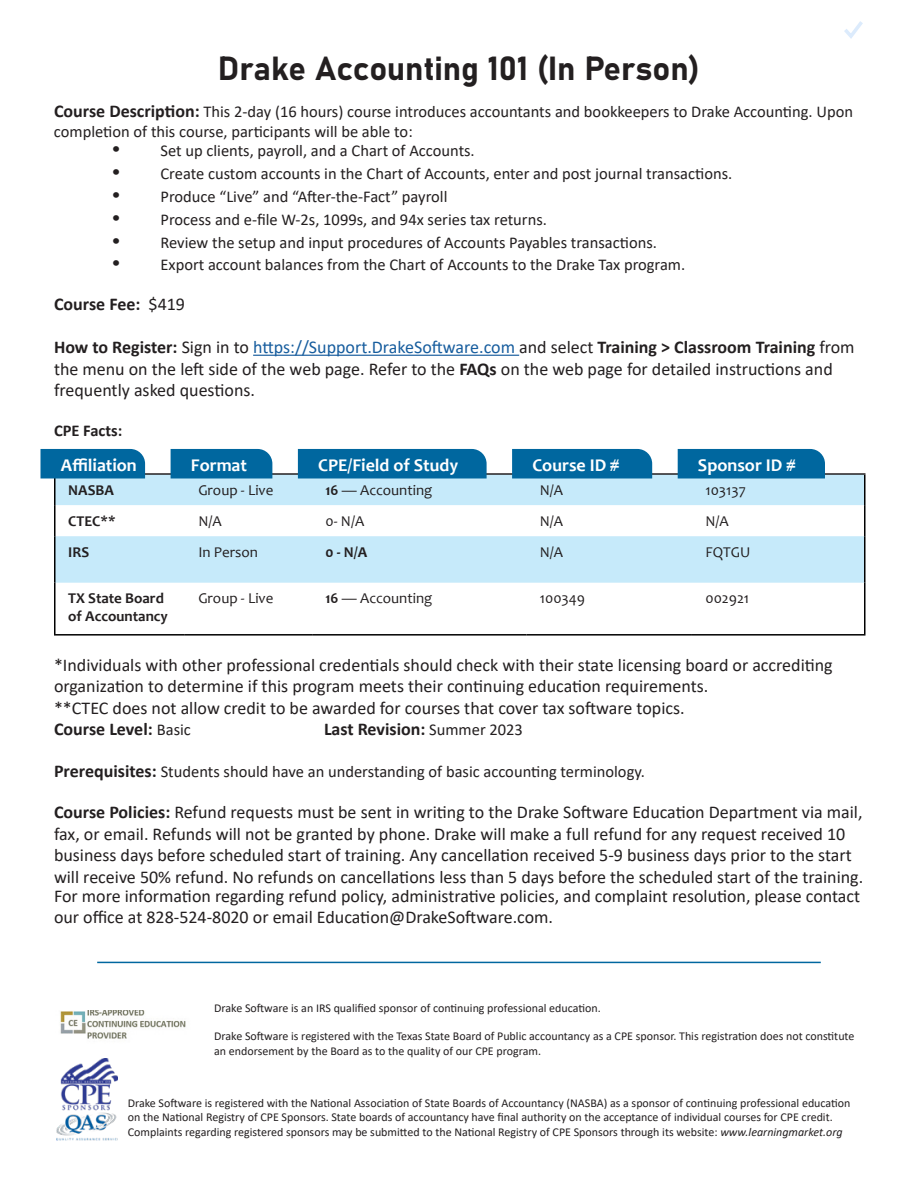
<style>
.page{position:relative;width:918px;height:1188px;background:#fff}
.page>*{position:absolute;margin:0;border:0;box-sizing:border-box;transform-origin:0 0}
.t1{font:33px "Bahnschrift";color:#231f20}
.t2{font:18px/21.6px "Calibri";color:#231f20}
.t3{font:700 18px "Calibri";color:#231f20}
.Table_-_Header{font:700 18px "Candara";color:#fff}
.t4{font:16.5px/19.8px "Calibri";color:#231f20}
.t5{font:700 16.5px "Calibri";color:#231f20}
.Table_-_Cell{font:15px "Candara";color:#231f20}
.Table_-_Cell-2{font:700 15px/18px "Candara";color:#231f20}
.Certifications{font:12px/14.4px "Calibri";color:#231f20}
.s1{font-weight:700;font-size:18px}
.s2{font-family:"Times New Roman";font-weight:700;font-size:21px}
.s3{font-weight:400}
.s4{font-weight:700}
.s5{color:#175d9e}
.s6{font-weight:400;font-size:16.5px}
.s7{font-style:italic}
</style>
<div class="page">
<img style="left:60px;top:1010px;width:126px;height:29px">
<img style="left:56px;top:1059px;width:62px;height:82px">
<hr style="left:253px;top:355px;width:266px;height:1px;background:#175d9e">
<svg style="left:56px;top:475px;width:808px;height:108px;fill:#c6eafa"></svg>
<hr style="left:54px;top:505px;width:2px;height:31px;background:#000">
<hr style="left:54px;top:536px;width:2px;height:47px;background:#000">
<hr style="left:54px;top:583px;width:2px;height:51px;background:#000">
<hr style="left:54px;top:634px;width:131px;height:2px;background:#000">
<hr style="left:185px;top:634px;width:127px;height:2px;background:#000">
<hr style="left:312px;top:634px;width:214px;height:2px;background:#000">
<hr style="left:526px;top:634px;width:166px;height:2px;background:#000">
<hr style="left:864px;top:505px;width:2px;height:31px;background:#000">
<hr style="left:864px;top:536px;width:2px;height:47px;background:#000">
<hr style="left:864px;top:583px;width:2px;height:51px;background:#000">
<hr style="left:692px;top:634px;width:173px;height:2px;background:#000">
<hr style="left:54px;top:475px;width:2px;height:30px;background:#000">
<hr style="left:864px;top:475px;width:2px;height:30px;background:#000">
<hr style="left:54px;top:473px;width:131px;height:2px;background:#231f20">
<hr style="left:185px;top:473px;width:127px;height:2px;background:#231f20">
<hr style="left:312px;top:473px;width:214px;height:2px;background:#231f20">
<hr style="left:526px;top:473px;width:166px;height:2px;background:#231f20">
<hr style="left:692px;top:473px;width:173px;height:2px;background:#231f20">
<div style="left:40px;top:449px;width:105px;height:29px;background:#00679f"></div>
<div style="left:171px;top:449px;width:101px;height:29px;background:#00679f"></div>
<div style="left:298px;top:449px;width:189px;height:29px;background:#00679f"></div>
<div style="left:512px;top:449px;width:140px;height:29px;background:#00679f"></div>
<div style="left:678px;top:449px;width:147px;height:29px;background:#00679f"></div>
<hr style="left:97px;top:962px;width:724px;height:1px;background:#00679f">
<svg style="left:844px;top:21px;width:19px;height:18px"></svg>
<h1 class="t1" style="left:218px;top:44px;width:484px">Drake Accounting 101 (In Person)</h1>
<p class="t4" style="left:54px;top:101px;width:801px"><span class="s1">Course Description:</span> This 2-day (16 hours) course introduces accountants and bookkeepers to Drake Accounting. Upon completion of this course, participants will be able to:</p>
<p class="t4" style="left:112px;top:141px;width:364px"><span class="s2">•</span> Set up clients, payroll, and a Chart of Accounts.</p>
<p class="t4" style="left:112px;top:163px;width:621px"><span class="s2">•</span> Create custom accounts in the Chart of Accounts, enter and post journal transactions.</p>
<p class="t4" style="left:112px;top:186px;width:336px"><span class="s2">•</span> Produce “Live” and “After-the-Fact” payroll</p>
<p class="t4" style="left:112px;top:209px;width:436px"><span class="s2">•</span> Process and e-file W-2s, 1099s, and 94x series tax returns.</p>
<p class="t4" style="left:112px;top:232px;width:546px"><span class="s2">•</span> Review the setup and input procedures of Accounts Payables transactions.</p>
<p class="t4" style="left:112px;top:255px;width:574px"><span class="s2">•</span> Export account balances from the Chart of Accounts to the Drake Tax program.</p>
<p class="t3" style="left:54px;top:291px;width:133px">Course Fee: <span class="s3">$419</span></p>
<p class="t2" style="left:54px;top:336px;width:802px"><span class="s4">How to Register:</span> Sign in to <span class="s5">https://Support.DrakeSoftware.com</span> and select <span class="s4">Training &gt; Classroom Training</span> from the menu on the left side of the web page. Refer to the <span class="s4">FAQs</span> on the web page for detailed instructions and frequently asked questions.</p>
<p class="t5" style="left:54px;top:419px;width:70px">CPE Facts:</p>
<p class="Table_-_Header" style="left:61px;top:454px;width:78px">Affiliation</p>
<p class="Table_-_Header" style="left:191px;top:454px;width:58px">Format</p>
<p class="Table_-_Header" style="left:318px;top:454px;width:142px">CPE/Field of Study</p>
<p class="Table_-_Header" style="left:532px;top:454px;width:88px">Course ID #</p>
<p class="Table_-_Header" style="left:698px;top:454px;width:99px">Sponsor ID #</p>
<p class="Table_-_Cell-2" style="left:68px;top:481px;width:47px">NASBA</p>
<p class="Table_-_Cell" style="left:198px;top:480px;width:77px">Group - Live</p>
<p class="Table_-_Cell" style="left:326px;top:480px;width:108px"><span class="s4">16</span> — Accounting</p>
<p class="Table_-_Cell" style="left:540px;top:480px;width:25px">N/A</p>
<p class="Table_-_Cell" style="left:705px;top:480px;width:42px">103137</p>
<p class="Table_-_Cell-2" style="left:68px;top:512px;width:49px">CTEC**</p>
<p class="Table_-_Cell" style="left:198px;top:511px;width:25px">N/A</p>
<p class="Table_-_Cell" style="left:326px;top:511px;width:40px">0- N/A</p>
<p class="Table_-_Cell" style="left:540px;top:511px;width:25px">N/A</p>
<p class="Table_-_Cell" style="left:705px;top:511px;width:25px">N/A</p>
<p class="Table_-_Cell-2" style="left:68px;top:543px;width:22px">IRS</p>
<p class="Table_-_Cell" style="left:198px;top:543px;width:61px">In Person</p>
<p class="Table_-_Cell-2" style="left:326px;top:543px;width:43px">0 - N/A</p>
<p class="Table_-_Cell" style="left:540px;top:543px;width:25px">N/A</p>
<p class="Table_-_Cell" style="left:705px;top:543px;width:46px">FQTGU</p>
<p class="Table_-_Cell-2" style="left:68px;top:589px;width:101px">TX State Board of Accountancy</p>
<p class="Table_-_Cell" style="left:198px;top:589px;width:77px">Group - Live</p>
<p class="Table_-_Cell" style="left:326px;top:589px;width:108px"><span class="s4">16</span> — Accounting</p>
<p class="Table_-_Cell" style="left:540px;top:589px;width:47px">100349</p>
<p class="Table_-_Cell" style="left:705px;top:589px;width:45px">002921</p>
<p class="t2" style="left:54px;top:653px;width:780px">*Individuals with other professional credentials should check with their state licensing board or accrediting organization to determine if this program meets their continuing education requirements.</p>
<p class="t2" style="left:54px;top:697px;width:632px">**CTEC does not allow credit to be awarded for courses that cover tax software topics.</p>
<p class="t3" style="left:54px;top:717px;width:138px">Course Level: <span class="s6">Basic</span></p>
<p class="t3" style="left:324px;top:717px;width:200px">Last Revision: <span class="s6">Summer 2023</span></p>
<p class="t4" style="left:54px;top:761px;width:592px"><span class="s1">Prerequisites:</span> Students should have an understanding of basic accounting terminology.</p>
<p class="t2" style="left:54px;top:801px;width:811px"><span class="s4">Course Policies:</span> Refund requests must be sent in writing to the Drake Software Education Department via mail, fax, or email. Refunds will not be granted by phone. Drake will make a full refund for any request received 10 business days before scheduled start of training. Any cancellation received 5-9 business days prior to the start will receive 50% refund. No refunds on cancellations less than 5 days before the scheduled start of the training.</p>
<p class="t2" style="left:54px;top:885px;width:808px">For more information regarding refund policy, administrative policies, and complaint resolution, please contact our office at 828-524-8020 or email Education@DrakeSoftware.com.</p>
<p class="Certifications" style="left:214px;top:1000px;width:388px">Drake Software is an IRS qualified sponsor of continuing professional education.</p>
<p class="Certifications" style="left:214px;top:1029px;width:642px">Drake Software is registered with the Texas State Board of Public accountancy as a CPE sponsor. This registration does not constitute an endorsement by the Board as to the quality of our CPE program.</p>
<p class="Certifications" style="left:128px;top:1095px;width:724px">Drake Software is registered with the National Association of State Boards of Accountancy (NASBA) as a sponsor of continuing professional education on the National Registry of CPE Sponsors. State boards of accountancy have final authority on the acceptance of individual courses for CPE credit.<br>Complaints regarding registered sponsors may be submitted to the National Registry of CPE Sponsors through its website: <span class="s7">www.learningmarket.org</span></p>
</div>
